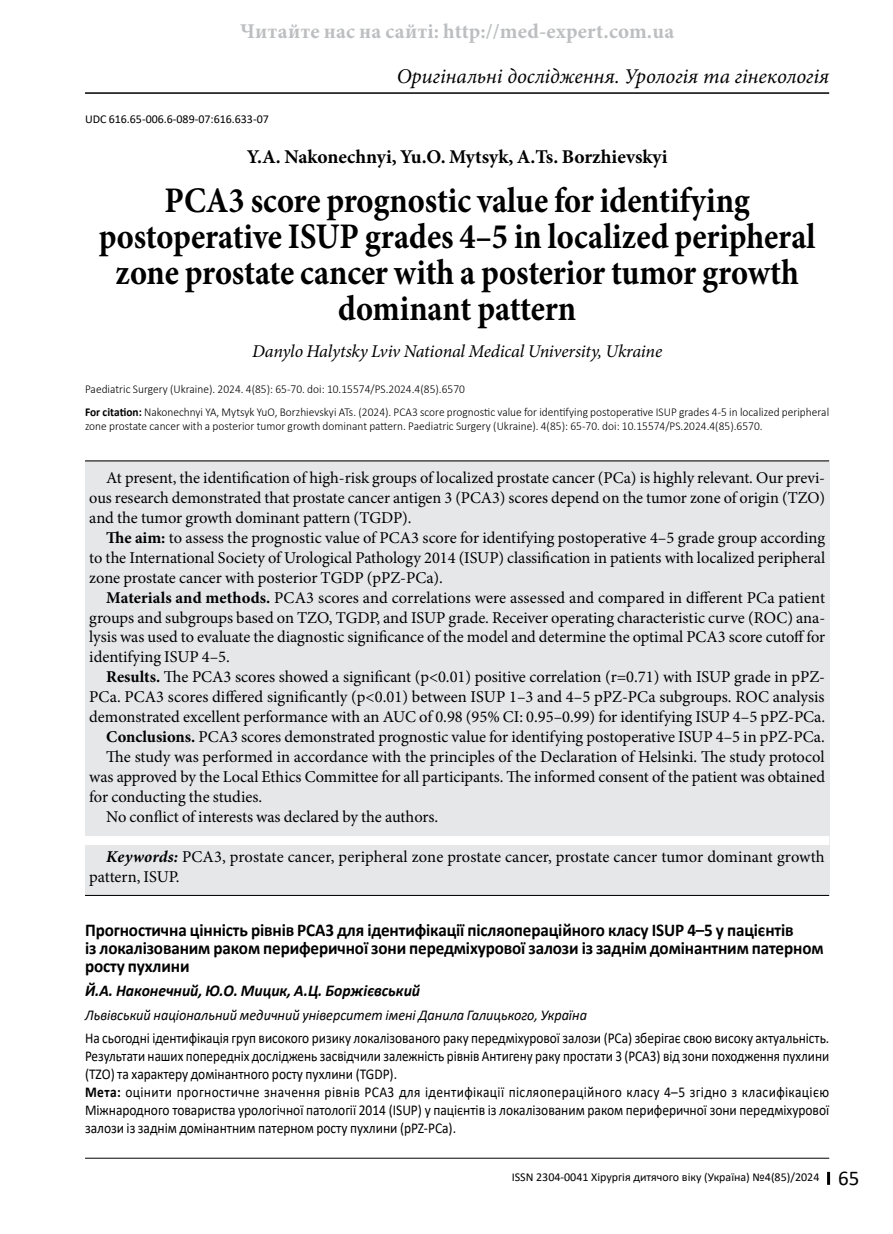
<style>
.page{position:relative;width:893px;height:1234px;background:#fff}
.page>*{position:absolute;margin:0;border:0;box-sizing:border-box;transform-origin:0 0}
.t1{font:700 36px/36px "Minion Pro";color:#000;text-align:center;scale:.9 1}
.t2{font:italic 21px "Minion Pro";color:#000}
.t3{font:700 21px "Minion Pro";letter-spacing:.01em;color:#bcbec0}
.t4{font:700 19.5px "Minion Pro";color:#000}
.t5{font:700 18px/18px "Calibri";letter-spacing:-.01em;color:#000;scale:.95 1}
.t6{font:italic 18px "Minion Pro";letter-spacing:-.015em;color:#000}
.t7{font:16.5px/20px "Minion Pro";color:#000;text-align:justify}
.t8{font:italic 700 16.5px "Calibri";letter-spacing:-.005em;color:#000;scale:.95 1}
.t9{font:15px/18px "Calibri";color:#000;scale:.89 1}
.t10{font:italic 15px "Calibri";color:#000;scale:.95 1}
.t11{font:300 12px/23px "Calibri";color:#000;scale:.95 1}
.t12{font:12px "Calibri";color:#000}
.s1{font-weight:700}
.s2{font-weight:700;font-style:italic}
.s3{font-size:21px}
</style>
<div class="page">
<hr style="left:85px;top:92px;width:744px;height:2px;background:#000">
<svg style="left:827px;top:1171px;width:3px;height:13px"></svg>
<hr style="left:85px;top:1157px;width:744px;height:1px;background:#000">
<div style="left:85px;top:462px;width:744px;height:431px;background:#e6e7e8"></div>
<hr style="left:85px;top:460px;width:744px;height:1px;background:#000">
<div style="left:85px;top:835px;width:744px;height:9px;background:#fff"></div>
<hr style="left:85px;top:894px;width:744px;height:1px;background:#000">
<p class="t3" style="left:240px;top:16px;width:435px">Читайте нас на сайті: http://med-expert.com.ua</p>
<p class="t2" style="left:397px;top:62px;width:434px">Оригінальні дослідження. Урологія та гінекологія</p>
<p class="t12" style="left:85px;top:111px;width:185px">UDC 616.65-006.6-089-07:616.633-07</p>
<p class="t4" style="left:247px;top:143px;width:422px">Y.A. Nakonechnyi, Yu.O. Mytsyk, A.Ts. Borzhievskyi</p>
<h1 class="t1" style="left:99px;top:182px;width:798px">PCA3 score prognostic value for identifying postoperative ISUP grades 4–5 in localized peripheral zone prostate cancer with a posterior tumor growth dominant pattern</h1>
<p class="t6" style="left:252px;top:339px;width:412px">Danylo Halytsky Lviv National Medical University, Ukraine</p>
<p class="t11" style="left:85px;top:377px;width:785px">Paediatric Surgery (Ukraine). 2024. 4(85): 65-70. doi: 10.15574/PS.2024.4(85).6570<br><span class="s1">For citation:</span> Nakonechnyi YA, Mytsyk YuO, Borzhievskyi ATs. (2024). PCA3 score prognostic value for identifying postoperative ISUP grades 4-5 in localized peripheral</p>
<p class="t11" style="left:85px;top:414px;width:715px">zone prostate cancer with a posterior tumor growth dominant pattern. Paediatric Surgery (Ukraine). 4(85): 65-70. doi: 10.15574/PS.2024.4(85).6570.</p>
<p class="t7" style="left:89px;top:467px;width:737px;text-indent:17px">At present, the identification of high-risk groups of localized prostate cancer (PCa) is highly relevant. Our previ&shy;ous research demonstrated that prostate cancer antigen 3 (PCA3) scores depend on the tumor zone of origin (TZO) and the tumor growth dominant pattern (TGDP).</p>
<p class="t7" style="left:89px;top:527px;width:737px;text-indent:17px"><span class="s1">The aim:</span> to assess the prognostic value of PCA3 score for identifying postoperative 4–5 grade group according to the International Society of Urological Pathology 2014 (ISUP) classification in patients with localized peripheral zone prostate cancer with posterior TGDP (pPZ-PCa).</p>
<p class="t7" style="left:89px;top:587px;width:737px;text-indent:17px"><span class="s1">Materials and methods.</span> PCA3 scores and correlations were assessed and compared in different PCa patient groups and subgroups based on TZO, TGDP, and ISUP grade. Receiver operating characteristic curve (ROC) ana&shy;lysis was used to evaluate the diagnostic significance of the model and determine the optimal PCA3 score cutoff for identifying ISUP 4–5.</p>
<p class="t7" style="left:106px;top:667px;width:720px"><span class="s1">Results.</span> The PCA3 scores showed a significant (p&lt;0.01) positive correlation (r=0.71) with ISUP grade in pPZ-</p>
<p class="t7" style="left:89px;top:687px;width:737px">PCa. PCA3 scores differed significantly (p&lt;0.01) between ISUP 1–3 and 4–5 pPZ-PCa subgroups. ROC analysis</p>
<p class="t7" style="left:89px;top:707px;width:737px">demonstrated excellent performance with an AUC of 0.98 (95% CI: 0.95–0.99) for identifying ISUP 4–5 pPZ-PCa.</p>
<p class="t7" style="left:106px;top:727px;width:720px"><span class="s1">Conclusions.</span> PCA3 scores demonstrated prognostic value for identifying postoperative ISUP 4–5 in pPZ-PCa.</p>
<p class="t7" style="left:106px;top:747px;width:720px">The study was performed in accordance with the principles of the Declaration of Helsinki. The study protocol</p>
<p class="t7" style="left:89px;top:766px;width:737px">was approved by the Local Ethics Committee for all participants. The informed consent of the patient was obtained</p>
<p class="t7" style="left:89px;top:786px;width:174px">for conducting the studies.</p>
<p class="t7" style="left:106px;top:806px;width:333px">No conflict of interests was declared by the authors.</p>
<p class="t7" style="left:89px;top:846px;width:737px;text-indent:17px"><span class="s2">Keywords:</span> PCA3, prostate cancer, peripheral zone prostate cancer, prostate cancer tumor dominant growth pattern, ISUP.</p>
<p class="t5" style="left:85px;top:920px;width:779px">Прогностична цінність рівнів PCA3 для ідентифікації післяопераційного класу ISUP 4–5 у пацієнтів<br>із локалізованим раком периферичної зони передміхурової залози із заднім домінантним патерном росту пухлини</p>
<p class="t8" style="left:85px;top:978px;width:354px">Й.А. Наконечний, Ю.О. Мицик, А.Ц. Боржієвський</p>
<p class="t10" style="left:85px;top:1004px;width:530px">Львівський національний медичний університет імені Данила Галицького, Україна</p>
<p class="t9" style="left:85px;top:1027px;width:838px">На сьогодні ідентифікація груп високого ризику локалізованого раку передміхурової залози (PCa) зберігає свою високу актуальність.<br>Результати наших попередніх досліджень засвідчили залежність рівнів Антигену раку простати 3 (PCA3) від зони походження пухлини (TZO) та характеру домінантного росту пухлини (TGDP).<br><span class="s1">Мета:</span> оцінити прогностичне значення рівнів PCA3 для ідентифікації післяопераційного класу 4–5 згідно з класифікацією Міжнародного товариства урологічної патології 2014 (ISUP) у пацієнтів із локалізованим раком периферичної зони передміхурової залози із заднім домінантним патерном росту пухлини (pPZ-PCa).</p>
<p class="t12" style="left:512px;top:1167px;width:349px">ISSN 2304-0041 Хірургія дитячого віку (Україна) №4(85)/2024 <span class="s3">65</span></p>
</div>
